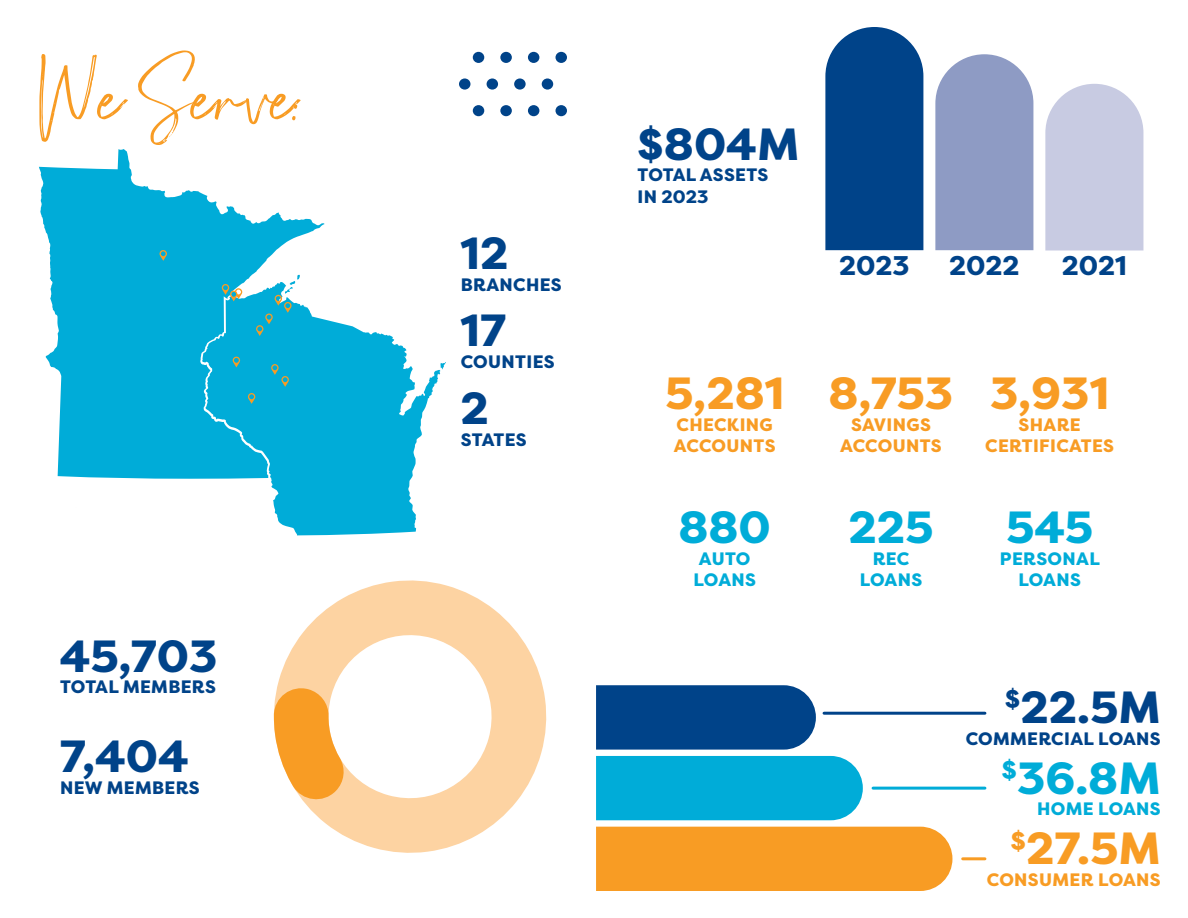
<style>
.page{position:relative;width:1188px;height:918px;background:#fff}
.page>*{position:absolute;margin:0;border:0;box-sizing:border-box;transform-origin:0 0}
.t1{font:90px "Katulamp Alt";color:#f89c24}
.t2{font:800 45px "Filson Pro";color:#004389}
.t3{font:800 45px "Filson Pro";color:#f89c24}
.t4{font:800 45px "Filson Pro";color:#00acd8}
.t5{font:800 27px "Filson Pro";color:#004389}
.t6{font:800 18px "Filson Pro";letter-spacing:.02em;color:#004389}
.t7{font:800 18px/21.6px "Filson Pro";letter-spacing:.02em;color:#f89c24}
.t8{font:800 18px "Filson Pro";letter-spacing:.02em;color:#00acd8}
</style>
<div class="page">
<svg style="left:441px;top:362px;width:5px;height:7px"></svg>
<svg style="left:271px;top:319px;width:170px;height:216px;fill:#00acd8"></svg>
<svg style="left:39px;top:149px;width:286px;height:330px;fill:#00acd8"></svg>
<svg style="left:160px;top:250px;width:7px;height:11px"></svg>
<svg style="left:222px;top:284px;width:20px;height:17px"></svg>
<svg style="left:256px;top:275px;width:44px;height:61px"></svg>
<svg style="left:233px;top:357px;width:7px;height:10px"></svg>
<svg style="left:271px;top:364px;width:18px;height:23px"></svg>
<svg style="left:248px;top:393px;width:7px;height:11px"></svg>
<div style="left:825px;top:27px;width:98px;height:223px;background:#004389"></div>
<svg style="left:935px;top:54px;width:98px;height:196px"></svg>
<svg style="left:1045px;top:84px;width:98px;height:167px"></svg>
<svg style="left:273px;top:580px;width:274px;height:273px"></svg>
<svg style="left:274px;top:685px;width:72px;height:119px"></svg>
<div style="left:596px;top:685px;width:220px;height:65px;background:#004389"></div>
<div style="left:596px;top:756px;width:267px;height:64px;background:#00acd8"></div>
<div style="left:596px;top:827px;width:356px;height:64px;background:#f89c24"></div>
<hr style="left:824px;top:712px;width:161px;height:3px;background:#004389">
<hr style="left:873px;top:787px;width:112px;height:3px;background:#00acd8">
<hr style="left:963px;top:857px;width:22px;height:3px;background:#f89c24">
<div style="left:528px;top:52px;width:11px;height:11px;background:#004389;border-radius:50%"></div>
<div style="left:556px;top:52px;width:11px;height:11px;background:#004389;border-radius:50%"></div>
<div style="left:500px;top:52px;width:12px;height:11px;background:#004389;border-radius:50%"></div>
<div style="left:473px;top:52px;width:11px;height:11px;background:#004389;border-radius:50%"></div>
<div style="left:528px;top:105px;width:11px;height:11px;background:#004389;border-radius:50%"></div>
<div style="left:556px;top:105px;width:11px;height:11px;background:#004389;border-radius:50%"></div>
<div style="left:500px;top:105px;width:12px;height:11px;background:#004389;border-radius:50%"></div>
<div style="left:473px;top:105px;width:11px;height:11px;background:#004389;border-radius:50%"></div>
<div style="left:542px;top:78px;width:11px;height:12px;background:#004389;border-radius:50%"></div>
<div style="left:514px;top:78px;width:12px;height:12px;background:#004389;border-radius:50%"></div>
<div style="left:487px;top:78px;width:11px;height:12px;background:#004389;border-radius:50%"></div>
<div style="left:459px;top:78px;width:11px;height:12px;background:#004389;border-radius:50%"></div>
<p class="t1" style="left:39px;top:35px;width:262px">We Serve:</p>
<p class="t2" style="left:60px;top:628px;width:159px">45,703</p>
<p class="t6" style="left:60px;top:676px;width:157px">TOTAL MEMBERS</p>
<p class="t2" style="left:60px;top:728px;width:130px">7,404</p>
<p class="t6" style="left:60px;top:776px;width:141px">NEW MEMBERS</p>
<p class="t2" style="left:461px;top:225px;width:49px">12</p>
<p class="t6" style="left:461px;top:273px;width:103px">BRANCHES</p>
<p class="t2" style="left:461px;top:303px;width:47px">17</p>
<p class="t6" style="left:461px;top:350px;width:95px">COUNTIES</p>
<p class="t2" style="left:461px;top:380px;width:30px">2</p>
<p class="t6" style="left:461px;top:428px;width:67px">STATES</p>
<p class="t2" style="left:637px;top:116px;width:163px">$804M</p>
<p class="t6" style="left:638px;top:164px;width:133px">TOTAL ASSETS</p>
<p class="t6" style="left:638px;top:186px;width:72px">IN 2023</p>
<p class="t5" style="left:839px;top:249px;width:72px">2023</p>
<p class="t5" style="left:949px;top:249px;width:72px">2022</p>
<p class="t5" style="left:1062px;top:249px;width:67px">2021</p>
<p class="t3" style="left:665px;top:365px;width:120px">5,281</p>
<p class="t7" style="left:674px;top:414px;width:103px">CHECKING<br>ACCOUNTS</p>
<p class="t4" style="left:679px;top:499px;width:94px">880</p>
<p class="t8" style="left:699px;top:547px;width:53px">AUTO</p>
<p class="t8" style="left:693px;top:569px;width:64px">LOANS</p>
<p class="t3" style="left:829px;top:365px;width:126px">8,753</p>
<p class="t7" style="left:851px;top:414px;width:81px">SAVINGS</p>
<p class="t7" style="left:840px;top:436px;width:103px">ACCOUNTS</p>
<p class="t4" style="left:848px;top:499px;width:87px">225</p>
<p class="t8" style="left:873px;top:547px;width:38px">REC</p>
<p class="t8" style="left:860px;top:569px;width:64px">LOANS</p>
<p class="t3" style="left:990px;top:365px;width:120px">3,931</p>
<p class="t7" style="left:1019px;top:414px;width:64px">SHARE</p>
<p class="t7" style="left:985px;top:436px;width:130px">CERTIFICATES</p>
<p class="t4" style="left:1006px;top:499px;width:89px">545</p>
<p class="t8" style="left:1000px;top:547px;width:102px">PERSONAL</p>
<p class="t8" style="left:1018px;top:569px;width:64px">LOANS</p>
<p class="t2" style="left:1005px;top:679px;width:157px"><sup>$</sup>22.5M</p>
<p class="t6" style="left:966px;top:727px;width:197px">COMMERCIAL LOANS</p>
<p class="t4" style="left:1002px;top:750px;width:160px"><sup>$</sup>36.8M</p>
<p class="t8" style="left:1037px;top:798px;width:125px">HOME LOANS</p>
<p class="t3" style="left:1011px;top:821px;width:151px"><sup>$</sup>27.5M</p>
<p class="t7" style="left:987px;top:869px;width:175px">CONSUMER LOANS</p>
</div>
